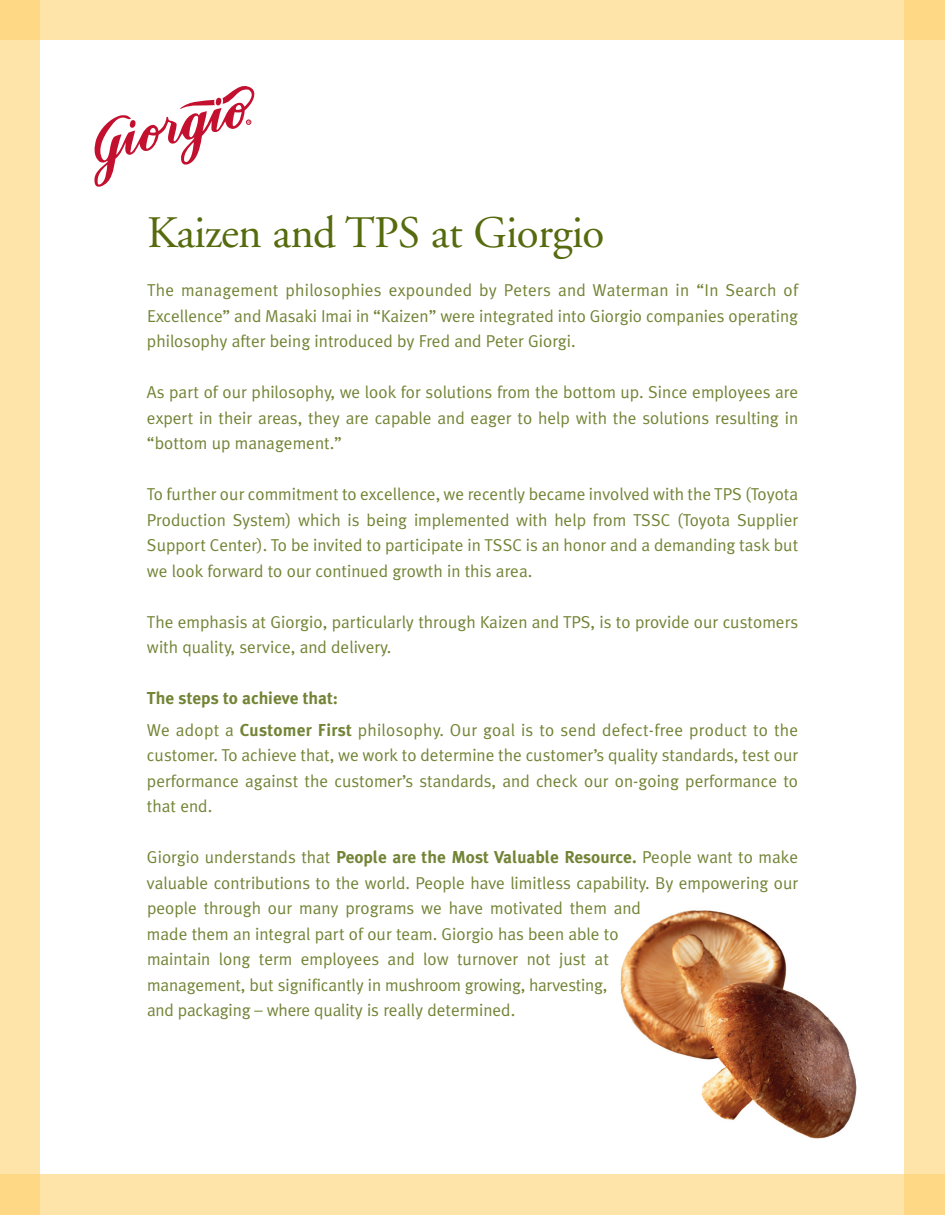
<style>
.page{position:relative;width:945px;height:1215px;background:#fff}
.page>*{position:absolute;margin:0;border:0;box-sizing:border-box;transform-origin:0 0}
.t1{font:45px "Adobe Garamond";letter-spacing:-.015em;color:#556b0e}
.t2{font:17.25px/25.5px "Meta Plus Normal";color:#728436;text-align:justify}
.t3{font:700 17.25px "Meta Plus";color:#728436}
.s1{font-family:"Meta Plus";font-weight:700}
</style>
<div class="page">
<div style="left:0;top:0;width:40px;height:1215px;background:#ffe4aa"></div>
<div style="left:904px;top:0;width:41px;height:1215px;background:#ffe4aa"></div>
<div style="left:0;top:0;width:945px;height:40px;background:#ffe4aa"></div>
<div style="left:0;top:1174px;width:945px;height:41px;background:#ffe4aa"></div>
<div style="left:0;top:0;width:40px;height:40px;background:#fed884"></div>
<div style="left:904px;top:0;width:41px;height:40px;background:#fed884"></div>
<div style="left:0;top:1174px;width:40px;height:41px;background:#fed884"></div>
<div style="left:904px;top:1174px;width:41px;height:41px;background:#fed884"></div>
<img style="left:620px;top:910px;width:237px;height:229px">
<svg style="left:94px;top:86px;width:160px;height:101px"></svg>
<h1 class="t1" style="left:147px;top:215px;width:459px">Kaizen and TPS at Giorgio</h1>
<p class="t2" style="left:147px;top:277px;width:653px">The management philosophies expounded by Peters and Waterman in “In Search of Excellence” and Masaki Imai in “Kaizen” were integrated into Giorgio companies operating philosophy after being introduced by Fred and Peter Giorgi.</p>
<p class="t2" style="left:147px;top:379px;width:653px">As part of our philosophy, we look for solutions from the bottom up. Since employees are expert in their areas, they are capable and eager to help with the solutions resulting in “bottom up management.”</p>
<p class="t2" style="left:147px;top:481px;width:653px">To further our commitment to excellence, we recently became involved with the TPS (Toyota Production System) which is being implemented with help from TSSC (Toyota Supplier Support Center). To be invited to participate in TSSC is an honor and a demanding task but we look forward to our continued growth in this area.</p>
<p class="t2" style="left:147px;top:609px;width:653px">The emphasis at Giorgio, particularly through Kaizen and TPS, is to provide our customers with quality, service, and delivery.</p>
<p class="t3" style="left:147px;top:688px;width:193px">The steps to achieve that:</p>
<p class="t2" style="left:147px;top:717px;width:653px">We adopt a <span class="s1">Customer First</span> philosophy. Our goal is to send defect-free product to the customer. To achieve that, we work to determine the customer’s quality standards, test our performance against the customer’s standards, and check our on-going performance to that end.</p>
<p class="t2" style="left:147px;top:844px;width:653px;text-align:left">Giorgio understands that <span class="s1">People are the Most Valuable Resource.</span> People want to make valuable contributions to the world. People have limitless capability. By empowering our people through our many programs we have motivated them and<br>made them an integral part of our team. Giorgio has been able to<br>maintain long term employees and low turnover not just at<br>management, but significantly in mushroom growing, harvesting,<br>and packaging – where quality is really determined.</p>
</div>
